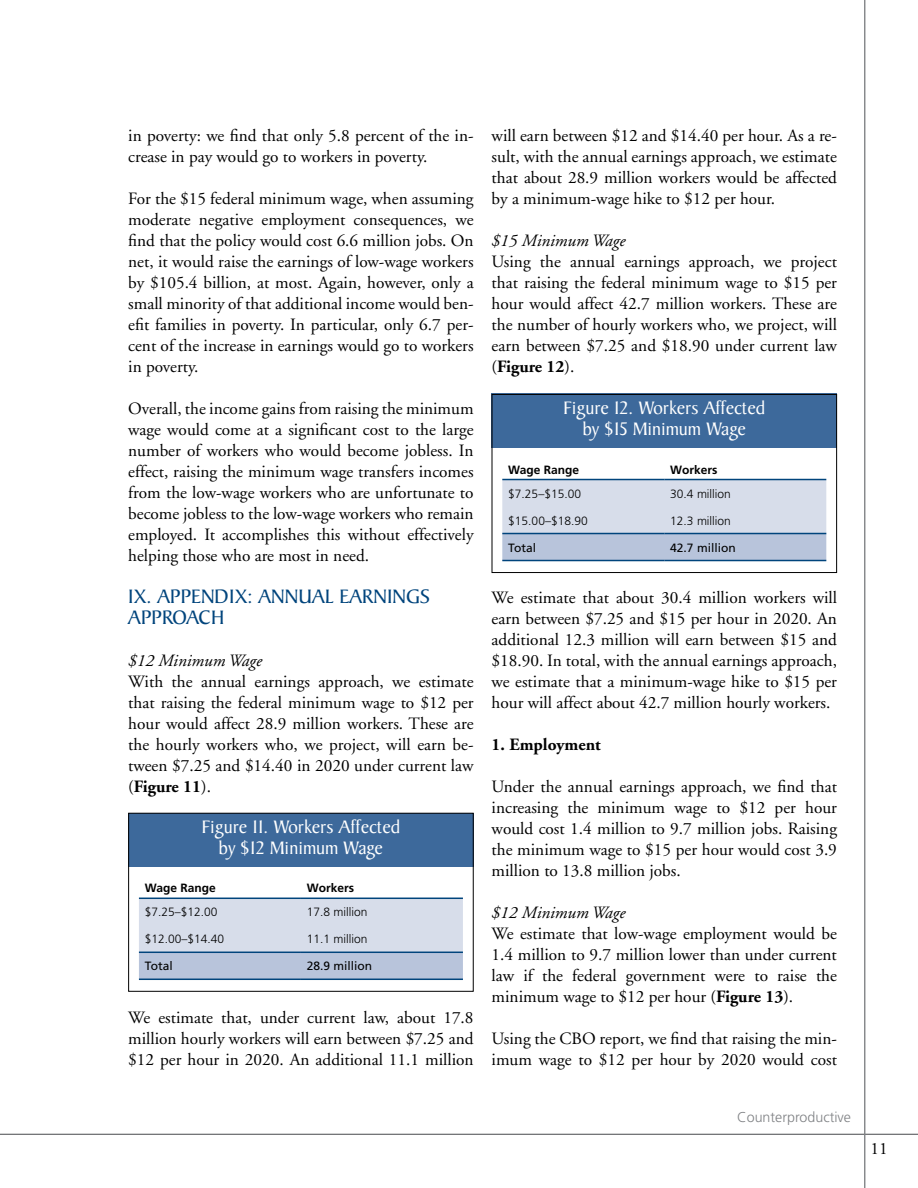
<style>
.page{position:relative;width:918px;height:1188px;background:#fff}
.page>*{position:absolute;margin:0;border:0;box-sizing:border-box;transform-origin:0 0}
.t1{font:21px/21px "Baker Signet";color:#00447c}
.t2{font:19.5px/21px "Baker Signet";color:#fff;text-align:center}
.t3{font:17.25px/21px "Adobe Garamond";color:#000;text-align:justify}
.t4{font:italic 17.25px "Adobe Garamond";color:#000}
.t5{font:700 17.25px "Adobe Garamond";color:#000}
.t6{font:300 14.25px "Frutiger";color:#808285}
.t7{font:300 12px "Frutiger";color:#000}
.t8{font:700 12px "Frutiger";color:#000}
.t9{font:12px "Frutiger";color:#000}
.s1{font-weight:700}
</style>
<div class="page">
<hr style="left:0;top:1134px;width:918px;height:1px;background:#808285">
<hr style="left:864px;top:0;width:1px;height:1188px;background:#808285">
<div style="left:128px;top:813px;width:346px;height:54px;background:#3d699b"></div>
<svg style="left:139px;top:899px;width:324px;height:80px"></svg>
<hr style="left:139px;top:898px;width:162px;height:1px;background:#00447c">
<hr style="left:301px;top:898px;width:162px;height:1px;background:#00447c">
<hr style="left:139px;top:952px;width:162px;height:1px;background:#00447c">
<hr style="left:301px;top:952px;width:162px;height:1px;background:#00447c">
<hr style="left:139px;top:979px;width:162px;height:1px;background:#00447c">
<hr style="left:301px;top:979px;width:162px;height:1px;background:#00447c">
<div style="left:128px;top:813px;width:346px;height:179px;border:1px solid #000"></div>
<div style="left:492px;top:394px;width:345px;height:54px;background:#3d699b"></div>
<svg style="left:502px;top:480px;width:324px;height:80px"></svg>
<hr style="left:502px;top:479px;width:162px;height:1px;background:#00447c">
<hr style="left:664px;top:479px;width:162px;height:1px;background:#00447c">
<hr style="left:502px;top:533px;width:162px;height:1px;background:#00447c">
<hr style="left:664px;top:533px;width:162px;height:1px;background:#00447c">
<hr style="left:502px;top:560px;width:162px;height:1px;background:#00447c">
<hr style="left:664px;top:560px;width:162px;height:1px;background:#00447c">
<div style="left:492px;top:394px;width:345px;height:179px;border:1px solid #000"></div>
<p class="t3" style="left:128px;top:125px;width:347px">in poverty: we find that only 5.8 percent of the in&shy;crease in pay would go to workers in poverty.</p>
<p class="t3" style="left:128px;top:188px;width:347px">For the $15 federal minimum wage, when assuming moderate negative employment consequences, we find that the policy would cost 6.6 million jobs. On net, it would raise the earnings of low-wage workers by $105.4 billion, at most. Again, however, only a small minority of that additional income would ben&shy;efit families in poverty. In particular, only 6.7 per&shy;cent of the increase in earnings would go to workers in poverty.</p>
<p class="t3" style="left:128px;top:398px;width:347px">Overall, the income gains from raising the minimum wage would come at a significant cost to the large number of workers who would become jobless. In effect, raising the minimum wage transfers incomes from the low-wage workers who are unfortunate to become jobless to the low-wage workers who remain employed. It accomplishes this without effectively helping those who are most in need.</p>
<p class="t1" style="left:128px;top:586px;width:304px">IX. APPENDIX: ANNUAL EARNINGS<br>APPROACH</p>
<p class="t4" style="left:128px;top:651px;width:135px">$12 Minimum Wage</p>
<p class="t3" style="left:128px;top:671px;width:347px">With the annual earnings approach, we estimate that raising the federal minimum wage to $12 per hour would affect 28.9 million workers. These are the hourly workers who, we project, will earn be&shy;tween $7.25 and $14.40 in 2020 under current law (<span class="s1">Figure 11</span>).</p>
<p class="t2" style="left:202px;top:817px;width:200px">Figure 11. Workers Affected by $12 Minimum Wage</p>
<p class="t8" style="left:145px;top:881px;width:72px">Wage Range</p>
<p class="t8" style="left:307px;top:881px;width:49px">Workers</p>
<p class="t7" style="left:145px;top:905px;width:74px">$7.25–$12.00</p>
<p class="t7" style="left:307px;top:905px;width:62px">17.8 million</p>
<p class="t7" style="left:145px;top:932px;width:81px">$12.00–$14.40</p>
<p class="t7" style="left:307px;top:932px;width:62px">11.1 million</p>
<p class="t9" style="left:145px;top:959px;width:29px">Total</p>
<p class="t9" style="left:307px;top:959px;width:67px">28.9 million</p>
<p class="t3" style="left:128px;top:1007px;width:347px">We estimate that, under current law, about 17.8 million hourly workers will earn between $7.25 and $12 per hour in 2020. An additional 11.1 million</p>
<p class="t3" style="left:492px;top:125px;width:347px">will earn between $12 and $14.40 per hour. As a re&shy;sult, with the annual earnings approach, we estimate that about 28.9 million workers would be affected by a minimum-wage hike to $12 per hour.</p>
<p class="t4" style="left:492px;top:231px;width:135px">$15 Minimum Wage</p>
<p class="t3" style="left:492px;top:251px;width:347px">Using the annual earnings approach, we project that raising the federal minimum wage to $15 per hour would affect 42.7 million workers. These are the number of hourly workers who, we project, will earn between $7.25 and $18.90 under current law (<span class="s1">Figure 12</span>).</p>
<p class="t2" style="left:564px;top:398px;width:203px">Figure 12. Workers Affected by $15 Minimum Wage</p>
<p class="t8" style="left:508px;top:462px;width:72px">Wage Range</p>
<p class="t8" style="left:670px;top:462px;width:49px">Workers</p>
<p class="t7" style="left:508px;top:487px;width:74px">$7.25–$15.00</p>
<p class="t7" style="left:670px;top:487px;width:62px">30.4 million</p>
<p class="t7" style="left:508px;top:514px;width:81px">$15.00–$18.90</p>
<p class="t7" style="left:670px;top:514px;width:62px">12.3 million</p>
<p class="t9" style="left:508px;top:540px;width:29px">Total</p>
<p class="t9" style="left:670px;top:540px;width:67px">42.7 million</p>
<p class="t3" style="left:492px;top:587px;width:347px">We estimate that about 30.4 million workers will earn between $7.25 and $15 per hour in 2020. An additional 12.3 million will earn between $15 and $18.90. In total, with the annual earnings approach, we estimate that a minimum-wage hike to $15 per hour will affect about 42.7 million hourly workers.</p>
<p class="t5" style="left:492px;top:735px;width:111px">1. Employment</p>
<p class="t3" style="left:492px;top:776px;width:347px">Under the annual earnings approach, we find that increasing the minimum wage to $12 per hour would cost 1.4 million to 9.7 million jobs. Raising the minimum wage to $15 per hour would cost 3.9 million to 13.8 million jobs.</p>
<p class="t4" style="left:492px;top:903px;width:135px">$12 Minimum Wage</p>
<p class="t3" style="left:492px;top:923px;width:347px">We estimate that low-wage employment would be 1.4 million to 9.7 million lower than under current law if the federal government were to raise the minimum wage to $12 per hour (<span class="s1">Figure 13</span>).</p>
<p class="t3" style="left:492px;top:1028px;width:347px">Using the CBO report, we find that raising the min&shy;imum wage to $12 per hour by 2020 would cost</p>
<p class="t6" style="left:737px;top:1109px;width:115px">Counterproductive</p>
<p class="t3" style="left:871px;top:1138px;width:19px">11</p>
</div>
